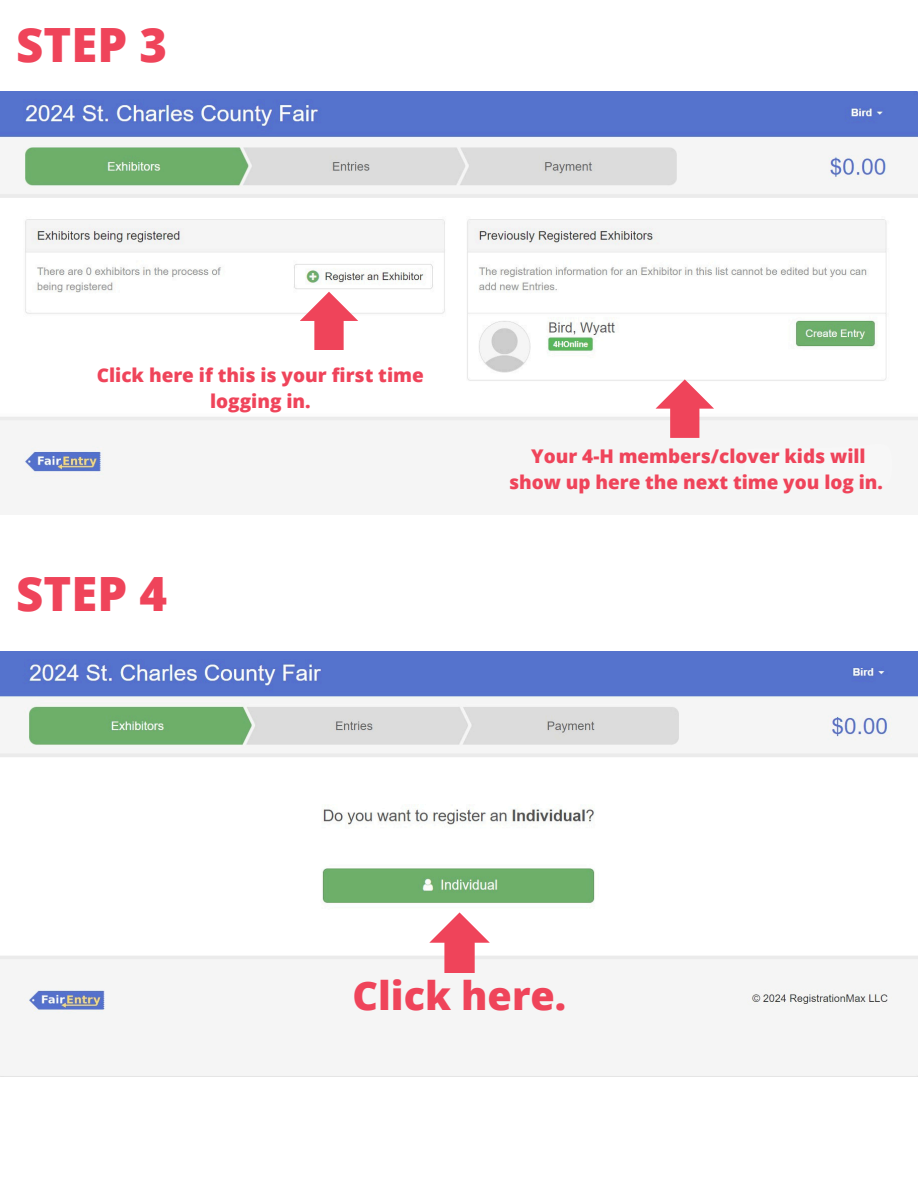
<style>
.page{position:relative;width:918px;height:1188px;background:#fff}
.page>*{position:absolute;margin:0;border:0;box-sizing:border-box;transform-origin:0 0}
.t1{font:800 47.25px "Open Sans";color:#ef445a}
.t2{font:800 39.45px "Open Sans";color:#ef445a}
.t3{font:800 18.9px/26.2px "Open Sans";color:#ef445a;text-align:center}
</style>
<div class="page">
<img style="left:0;top:92px;width:918px;height:387px">
<img style="left:0;top:651px;width:918px;height:425px">
<svg style="left:300px;top:292px;width:58px;height:58px"></svg>
<div style="left:749px;top:446px;width:146px;height:48px;background:#f7f7f7"></div>
<div style="left:798px;top:443px;width:96px;height:45px;background:#f7f7f7"></div>
<svg style="left:744px;top:444px;width:54px;height:35px"></svg>
<svg style="left:656px;top:379px;width:58px;height:59px"></svg>
<svg style="left:429px;top:912px;width:61px;height:61px"></svg>
<p class="t1" style="left:16px;top:11px;width:152px">STEP 3</p>
<h1 class="t3" style="left:97px;top:361px;width:329px">Click here if this is your first time logging in.</h1>
<p class="t1" style="left:16px;top:560px;width:152px">STEP 4</p>
<p class="t3" style="left:509px;top:443px;width:376px;line-height:25.8px">Your 4-H members/clover kids will show up here the next time you log in.</p>
<h2 class="t2" style="left:353px;top:968px;width:215px">Click here.</h2>
</div>
